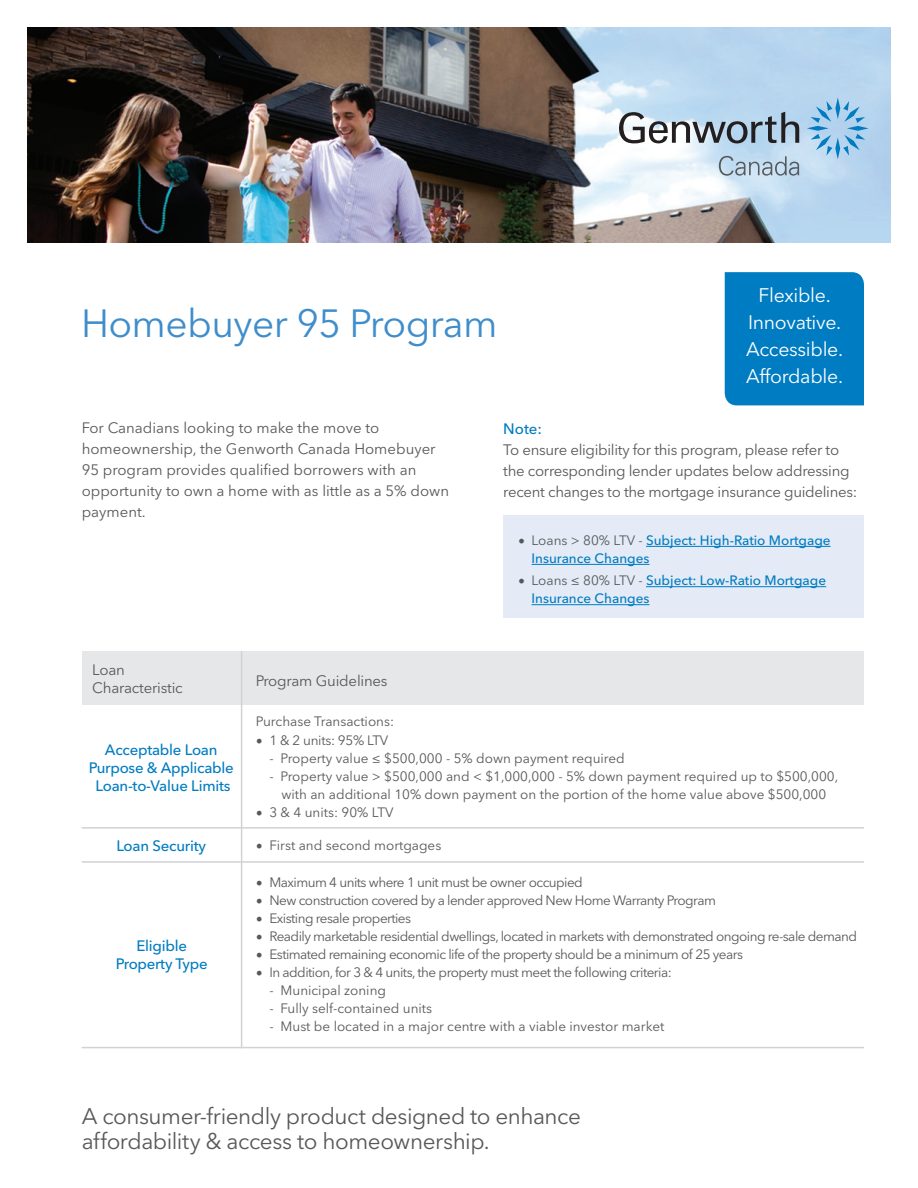
<style>
.page{position:relative;width:918px;height:1188px;background:#fff}
.page>*{position:absolute;margin:0;border:0;box-sizing:border-box;transform-origin:0 0}
.t1{font:39px "Avenir Next LT Pro";letter-spacing:-.015em;color:#3f8dcb}
.t2{font:22.5px/25.5px "Avenir Next LT Pro";letter-spacing:-.02em;color:#57585a}
.t3{font:19.5px/27px "Avenir Next LT Pro";letter-spacing:-.015em;color:#fff;text-align:center}
.t4{font:15px/21px "Avenir Next LT Pro";letter-spacing:-.015em;color:#57585a}
.t5{font:500 15px/18px "Avenir Next LT Pro";letter-spacing:-.015em;color:#007cc2;text-align:center}
.t6{font:13.5px "Avenir Next LT Pro";letter-spacing:-.04em;color:#57585a}
.t7{font:13.5px/18px "Avenir Next LT Pro";color:#57585a;text-align:center}
.t8{font:500 13.5px/18px "Avenir Next LT Pro";color:#007cc2}
.t9{font:13.5px "Avenir Next LT Pro";letter-spacing:-.02em;color:#57585a}
.s1{font-family:"Minion Pro";font-weight:400;font-size:18px;color:#57585a}
.s2{font-weight:400;color:#57585a}
.s3{font-family:"Minion Pro";font-size:18px}
</style>
<div class="page">
<div style="left:725px;top:272px;width:139px;height:133px;background:#007cc2"></div>
<div style="left:503px;top:515px;width:361px;height:103px;background:#e4ebf6"></div>
<hr style="left:646px;top:546px;width:185px;height:1px;background:#007cc2">
<hr style="left:532px;top:564px;width:118px;height:1px;background:#007cc2">
<hr style="left:646px;top:586px;width:180px;height:1px;background:#007cc2">
<hr style="left:532px;top:604px;width:118px;height:1px;background:#007cc2">
<img style="left:27px;top:27px;width:864px;height:216px">
<svg style="left:619px;top:112px;width:180px;height:31px"></svg>
<svg style="left:807px;top:97px;width:62px;height:62px;background:#9ac6e7"></svg>
<svg style="left:719px;top:156px;width:80px;height:20px;background:#aabece"></svg>
<div style="left:242px;top:651px;width:622px;height:54px;background:#e6e7e9"></div>
<div style="left:82px;top:651px;width:160px;height:54px;background:#e6e7e9"></div>
<hr style="left:82px;top:827px;width:782px;height:2px;background:#d1d2d4">
<hr style="left:82px;top:861px;width:782px;height:2px;background:#d1d2d4">
<hr style="left:241px;top:651px;width:1px;height:397px;background:#d1d2d4">
<hr style="left:82px;top:1047px;width:782px;height:1px;background:#d1d2d4">
<h1 class="t1" style="left:81px;top:300px;width:418px">Homebuyer 95 Program</h1>
<h3 class="t3" style="left:746px;top:282px;width:99px">Flexible.<br>Innovative.<br>Accessible.<br>Affordable.</h3>
<p class="t4" style="left:82px;top:417px;width:369px">For Canadians looking to make the move to homeownership, the Genworth Canada Homebuyer 95 program provides qualified borrowers with an opportunity to own a home with as little as a 5% down payment.</p>
<p class="t5" style="left:503px;top:419px;width:40px">Note:</p>
<p class="t4" style="left:503px;top:439px;width:356px">To ensure eligibility for this program, please refer to the corresponding lender updates below addressing recent changes to the mortgage insurance guidelines:</p>
<p class="t8" style="left:532px;top:531px;width:301px;text-indent:-14px"><span class="s1">•</span> <span class="s2">Loans &gt; 80% LTV -</span> Subject: High-Ratio Mortgage<br>Insurance Changes</p>
<p class="t8" style="left:532px;top:572px;width:296px;text-indent:-14px"><span class="s1">•</span> <span class="s2">Loans ≤ 80% LTV -</span> Subject: Low-Ratio Mortgage<br>Insurance Changes</p>
<p class="t4" style="left:92px;top:660px;width:92px;line-height:18px">Loan<br>Characteristic</p>
<p class="t4" style="left:256px;top:671px;width:133px">Program Guidelines</p>
<p class="t5" style="left:89px;top:740px;width:147px">Acceptable Loan<br>Purpose &amp; Applicable<br>Loan-to-Value Limits</p>
<p class="t5" style="left:116px;top:836px;width:91px">Loan Security</p>
<p class="t5" style="left:116px;top:937px;width:93px">Eligible<br>Property Type</p>
<p class="t7" style="left:256px;top:712px;width:140px">Purchase Transactions:</p>
<p class="t9" style="left:256px;top:732px;width:134px"><span class="s3">•</span> 1 &amp; 2 units: 95% LTV</p>
<p class="t7" style="left:269px;top:749px;width:357px">- Property value ≤ $500,000 - 5% down payment required</p>
<p class="t7" style="left:269px;top:767px;width:570px">- Property value &gt; $500,000 and &lt; $1,000,000 - 5% down payment required up to $500,000, with an additional 10% down payment on the portion of the home value above $500,000</p>
<p class="t7" style="left:256px;top:803px;width:139px"><span class="s3">•</span> 3 &amp; 4 units: 90% LTV</p>
<p class="t7" style="left:256px;top:836px;width:187px"><span class="s3">•</span> First and second mortgages</p>
<p class="t6" style="left:256px;top:874px;width:328px"><span class="s3">•</span> Maximum 4 units where 1 unit must be owner occupied</p>
<p class="t6" style="left:256px;top:892px;width:462px"><span class="s3">•</span> New construction covered by a lender approved New Home Warranty Program</p>
<p class="t6" style="left:256px;top:910px;width:157px"><span class="s3">•</span> Existing resale properties</p>
<p class="t6" style="left:256px;top:928px;width:603px"><span class="s3">•</span> Readily marketable residential dwellings, located in markets with demonstrated ongoing re-sale demand</p>
<p class="t6" style="left:256px;top:946px;width:489px"><span class="s3">•</span> Estimated remaining economic life of the property should be a minimum of 25 years</p>
<p class="t6" style="left:256px;top:964px;width:417px"><span class="s3">•</span> In addition, for 3 &amp; 4 units, the property must meet the following criteria:</p>
<p class="t7" style="left:269px;top:981px;width:118px">- Municipal zoning</p>
<p class="t7" style="left:269px;top:999px;width:164px">- Fully self-contained units</p>
<p class="t7" style="left:269px;top:1017px;width:396px">- Must be located in a major centre with a viable investor market</p>
<h2 class="t2" style="left:82px;top:1103px;width:501px">A consumer-friendly product designed to enhance affordability &amp; access to homeownership.</h2>
</div>
